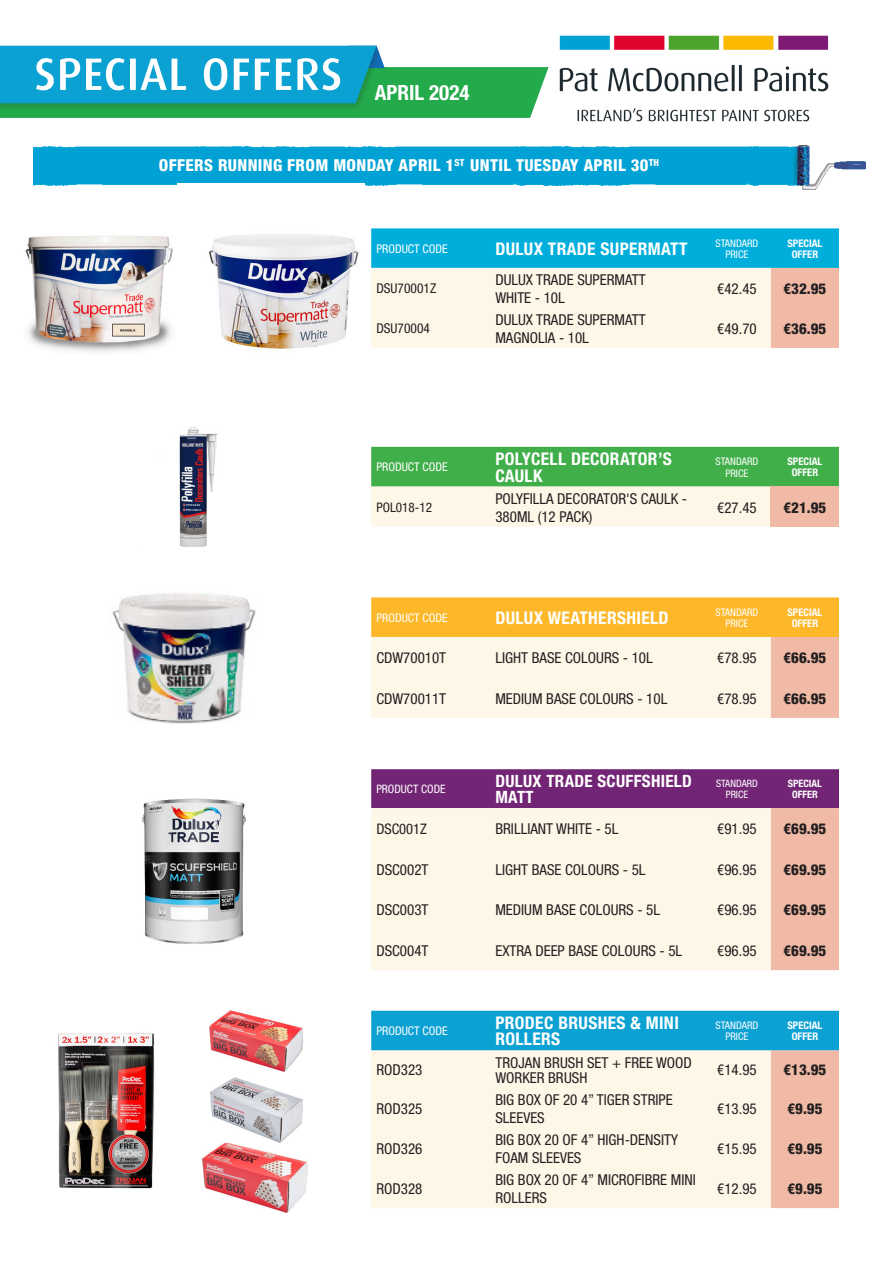
<style>
.page{position:relative;width:893px;height:1263px;background:#fff}
.page>*{position:absolute;margin:0;border:0;box-sizing:border-box;transform-origin:0 0}
.t1{font:700 condensed 21px "Helvetica Neue";color:#fff}
.Category_Title{font:700 condensed 17.4px/16px "Helvetica Neue";letter-spacing:.02em;color:#fff}
.Category_Title-2{font:700 condensed 16.95px/15.6px "Helvetica Neue";letter-spacing:.02em;color:#fff}
.t2{font:800 condensed 16.5px "Helvetica Neue";letter-spacing:.02em;color:#fff}
.Table_Text{font:condensed 15px/18px "Helvetica Neue";color:#231f20}
.Was_Price{font:condensed 15px "Helvetica Neue";color:#231f20}
.Now_Price{font:800 condensed 15px "Helvetica Neue";color:#231f20}
.Table_Text-2{font:condensed 14.55px "Helvetica Neue";color:#231f20}
.Table_Text-3{font:condensed 13.5px "Helvetica Neue";color:#231f20}
.Table_Text-4{font:condensed 13.2px "Helvetica Neue";color:#231f20}
.t3{font:condensed 12px "Helvetica Neue";color:#fff}
.t4{font:condensed 11.7px "Helvetica Neue";color:#fff}
.t5{font:condensed 10.5px/11.4px "Helvetica Neue";color:#fff;text-align:center}
.t6{font:700 condensed 10.5px/11.4px "Helvetica Neue";color:#fff;text-align:center}
.t7{font:condensed 10.2px/11.1px "Helvetica Neue";color:#fff;text-align:center}
.t8{font:700 condensed 10.2px/11.1px "Helvetica Neue";color:#fff;text-align:center}
</style>
<div class="page">
<img style="left:559px;top:35px;width:270px;height:87px">
<div style="left:0;top:44px;width:383px;height:67px;background:#231f20;opacity:.2"></div>
<svg style="left:0;top:46px;width:549px;height:72px"></svg>
<img style="left:345px;top:145px;width:521px;height:44px">
<div style="left:33px;top:146px;width:312px;height:40px;background:#00a1d4"></div>
<svg style="left:371px;top:228px;width:468px;height:120px;background:#a9d9dd"></svg>
<img style="left:25px;top:236px;width:148px;height:116px">
<img style="left:177px;top:184px;width:188px;height:167px">
<svg style="left:371px;top:447px;width:468px;height:80px;background:#99d093"></svg>
<div style="left:771px;top:487px;width:68px;height:40px;background:#f0baa6"></div>
<img style="left:179px;top:427px;width:39px;height:119px">
<svg style="left:371px;top:597px;width:468px;height:121px;background:#fbdca3"></svg>
<img style="left:112px;top:593px;width:144px;height:131px">
<svg style="left:371px;top:769px;width:468px;height:201px;background:#e1c7ca"></svg>
<img style="left:142px;top:798px;width:104px;height:146px">
<svg style="left:371px;top:1011px;width:468px;height:197px;background:#ccdedc"></svg>
<img style="left:58px;top:1033px;width:97px;height:156px">
<img style="left:210px;top:1011px;width:92px;height:61px">
<img style="left:202px;top:1142px;width:106px;height:71px">
<img style="left:210px;top:1078px;width:92px;height:64px">
<p class="t1" style="left:375px;top:80px;width:96px">APRIL 2024</p>
<p class="t2" style="left:159px;top:155px;width:502px">OFFERS RUNNING FROM MONDAY APRIL 1<sup>ST</sup> UNTIL TUESDAY APRIL 30<sup>TH</sup></p>
<p class="t3" style="left:376px;top:242px;width:73px">PRODUCT CODE</p>
<p class="Category_Title" style="left:495px;top:240px;width:194px">DULUX TRADE SUPERMATT</p>
<p class="t5" style="left:715px;top:237px;width:44px">STANDARD<br>PRICE</p>
<p class="t6" style="left:787px;top:237px;width:36px">SPECIAL<br>OFFER</p>
<p class="Table_Text-3" style="left:376px;top:281px;width:61px">DSU70001Z</p>
<p class="Table_Text" style="left:495px;top:270px;width:152px">DULUX TRADE SUPERMATT<br>WHITE - 10L</p>
<p class="Was_Price" style="left:717px;top:280px;width:41px">€42.45</p>
<p class="Now_Price" style="left:783px;top:279px;width:44px">€32.95</p>
<p class="Table_Text-3" style="left:376px;top:321px;width:55px">DSU70004</p>
<p class="Table_Text" style="left:495px;top:310px;width:152px">DULUX TRADE SUPERMATT<br>MAGNOLIA - 10L</p>
<p class="Was_Price" style="left:717px;top:320px;width:41px">€49.70</p>
<p class="Now_Price" style="left:783px;top:319px;width:44px">€36.95</p>
<p class="t3" style="left:376px;top:460px;width:73px">PRODUCT CODE</p>
<p class="Category_Title" style="left:495px;top:451px;width:178px">POLYCELL DECORATOR’S<br>CAULK</p>
<p class="t5" style="left:715px;top:456px;width:44px">STANDARD<br>PRICE</p>
<p class="t6" style="left:787px;top:455px;width:36px">SPECIAL<br>OFFER</p>
<p class="Table_Text-4" style="left:376px;top:499px;width:57px">POL018-12</p>
<p class="Table_Text" style="left:495px;top:489px;width:193px">POLYFILLA DECORATOR'S CAULK -<br>380ML (12 PACK)</p>
<p class="Was_Price" style="left:717px;top:498px;width:41px">€27.45</p>
<p class="Now_Price" style="left:783px;top:498px;width:44px">€21.95</p>
<p class="t3" style="left:376px;top:611px;width:73px">PRODUCT CODE</p>
<p class="Category_Title" style="left:495px;top:609px;width:175px">DULUX WEATHERSHIELD</p>
<p class="t5" style="left:715px;top:606px;width:44px">STANDARD<br>PRICE</p>
<p class="t6" style="left:787px;top:606px;width:36px">SPECIAL<br>OFFER</p>
<p class="Table_Text" style="left:376px;top:649px;width:71px">CDW70010T</p>
<p class="Table_Text" style="left:495px;top:649px;width:159px">LIGHT BASE COLOURS - 10L</p>
<p class="Was_Price" style="left:717px;top:649px;width:41px">€78.95</p>
<p class="Now_Price" style="left:783px;top:649px;width:44px">€66.95</p>
<p class="Table_Text" style="left:376px;top:689px;width:71px">CDW70011T</p>
<p class="Table_Text" style="left:495px;top:689px;width:173px">MEDIUM BASE COLOURS - 10L</p>
<p class="Was_Price" style="left:717px;top:690px;width:41px">€78.95</p>
<p class="Now_Price" style="left:783px;top:689px;width:44px">€66.95</p>
<p class="t4" style="left:376px;top:782px;width:71px">PRODUCT CODE</p>
<p class="Category_Title-2" style="left:495px;top:773px;width:198px">DULUX TRADE SCUFFSHIELD<br>MATT</p>
<p class="t7" style="left:716px;top:778px;width:43px">STANDARD<br>PRICE</p>
<p class="t8" style="left:788px;top:778px;width:35px">SPECIAL<br>OFFER</p>
<p class="Table_Text-2" style="left:376px;top:820px;width:52px">DSC001Z</p>
<p class="Table_Text" style="left:495px;top:820px;width:125px">BRILLIANT WHITE - 5L</p>
<p class="Was_Price" style="left:717px;top:820px;width:41px">€91.95</p>
<p class="Now_Price" style="left:783px;top:820px;width:44px">€69.95</p>
<p class="Table_Text" style="left:376px;top:860px;width:54px">DSC002T</p>
<p class="Table_Text" style="left:495px;top:860px;width:152px">LIGHT BASE COLOURS - 5L</p>
<p class="Was_Price" style="left:717px;top:861px;width:41px">€96.95</p>
<p class="Now_Price" style="left:783px;top:860px;width:44px">€69.95</p>
<p class="Table_Text" style="left:376px;top:901px;width:54px">DSC003T</p>
<p class="Table_Text" style="left:495px;top:901px;width:166px">MEDIUM BASE COLOURS - 5L</p>
<p class="Was_Price" style="left:717px;top:901px;width:41px">€96.95</p>
<p class="Now_Price" style="left:783px;top:901px;width:44px">€69.95</p>
<p class="Table_Text" style="left:376px;top:941px;width:54px">DSC004T</p>
<p class="Table_Text" style="left:495px;top:941px;width:188px">EXTRA DEEP BASE COLOURS - 5L</p>
<p class="Was_Price" style="left:717px;top:942px;width:41px">€96.95</p>
<p class="Now_Price" style="left:783px;top:941px;width:44px">€69.95</p>
<p class="t3" style="left:376px;top:1024px;width:73px">PRODUCT CODE</p>
<p class="Category_Title" style="left:495px;top:1015px;width:185px">PRODEC BRUSHES &amp; MINI<br>ROLLERS</p>
<p class="t5" style="left:715px;top:1019px;width:44px">STANDARD<br>PRICE</p>
<p class="t6" style="left:787px;top:1019px;width:36px">SPECIAL<br>OFFER</p>
<p class="Table_Text" style="left:376px;top:1061px;width:48px">ROD323</p>
<p class="Table_Text" style="left:495px;top:1055px;width:198px;line-height:15px">TROJAN BRUSH SET + FREE WOOD<br>WORKER BRUSH</p>
<p class="Was_Price" style="left:717px;top:1061px;width:41px">€14.95</p>
<p class="Now_Price" style="left:783px;top:1061px;width:44px">€13.95</p>
<p class="Table_Text" style="left:376px;top:1099px;width:48px">ROD325</p>
<p class="Table_Text" style="left:495px;top:1090px;width:179px">BIG BOX OF 20 4” TIGER STRIPE<br>SLEEVES</p>
<p class="Was_Price" style="left:717px;top:1100px;width:41px">€13.95</p>
<p class="Now_Price" style="left:787px;top:1099px;width:37px">€9.95</p>
<p class="Table_Text" style="left:376px;top:1139px;width:48px">ROD326</p>
<p class="Table_Text" style="left:495px;top:1130px;width:184px">BIG BOX 20 OF 4” HIGH-DENSITY<br>FOAM SLEEVES</p>
<p class="Was_Price" style="left:717px;top:1140px;width:41px">€15.95</p>
<p class="Now_Price" style="left:787px;top:1139px;width:37px">€9.95</p>
<p class="Table_Text" style="left:376px;top:1179px;width:48px">ROD328</p>
<p class="Table_Text" style="left:495px;top:1170px;width:202px">BIG BOX 20 OF 4” MICROFIBRE MINI<br>ROLLERS</p>
<p class="Was_Price" style="left:717px;top:1180px;width:41px">€12.95</p>
<p class="Now_Price" style="left:787px;top:1179px;width:37px">€9.95</p>
</div>
